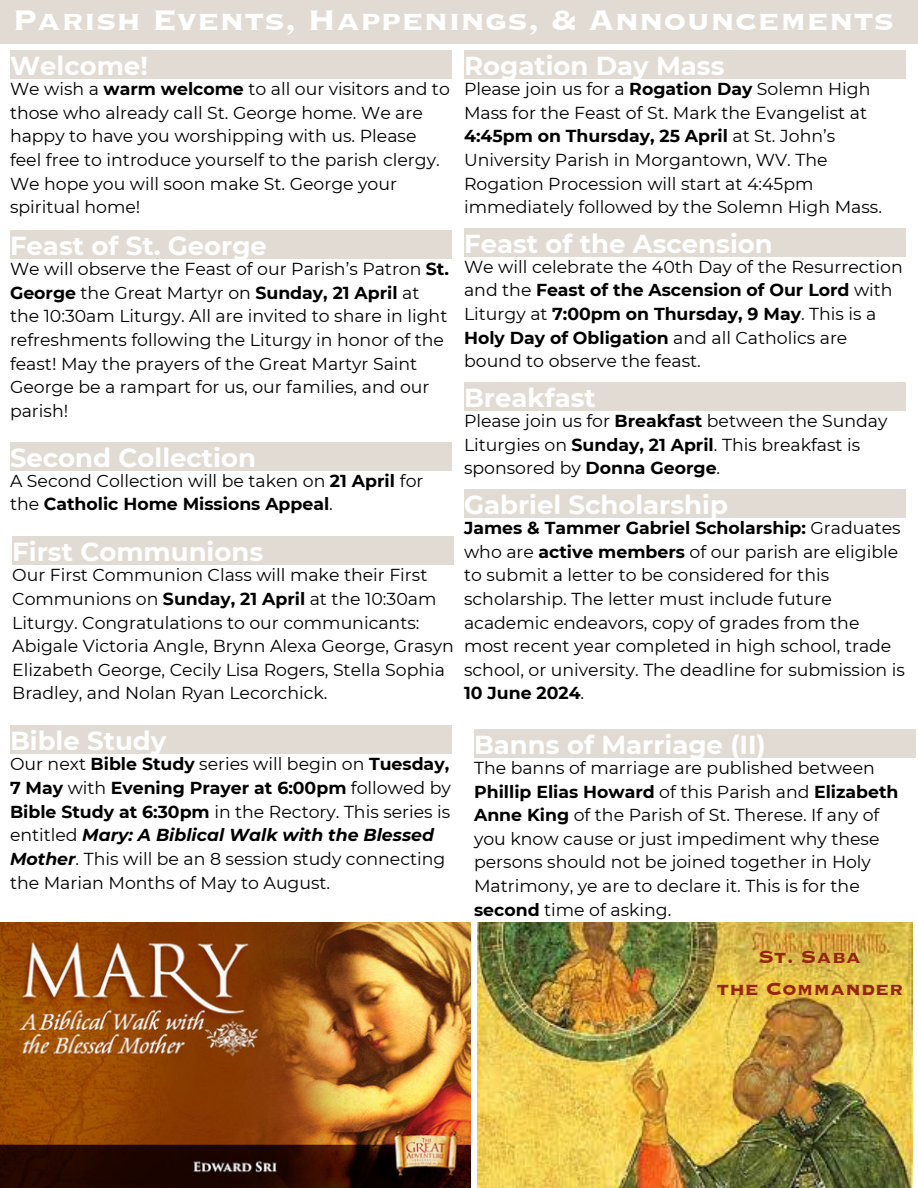
<style>
.page{position:relative;width:918px;height:1188px;background:#fff}
.page>*{position:absolute;margin:0;border:0;box-sizing:border-box;transform-origin:0 0}
.t1{font:36.75px "Copperplate Gothic LT Pro 33 BC";color:#fff}
.t2{font:700 25.95px "Montserrat";color:#fff}
.t3{font:23.1px/32.2px "Copperplate Gothic LT Pro 33 BC";color:#96250f;text-align:center}
.t4{font:17.25px/23.7px "Montserrat";color:#000}
.s1{font-weight:700}
.s2{font-weight:700;font-style:italic}
</style>
<div class="page">
<div style="left:0;top:0;width:918px;height:43px;background:#e1dbd3"></div>
<div style="left:10px;top:50px;width:442px;height:29px;background:#e1dbd3"></div>
<img style="left:478px;top:923px;width:434px;height:265px">
<div style="left:10px;top:442px;width:442px;height:28px;background:#e1dbd3"></div>
<div style="left:12px;top:537px;width:442px;height:28px;background:#e1dbd3"></div>
<div style="left:10px;top:231px;width:442px;height:28px;background:#e1dbd3"></div>
<div style="left:10px;top:726px;width:442px;height:28px;background:#e1dbd3"></div>
<div style="left:464px;top:50px;width:442px;height:29px;background:#e1dbd3"></div>
<div style="left:464px;top:228px;width:442px;height:29px;background:#e1dbd3"></div>
<div style="left:464px;top:382px;width:442px;height:29px;background:#e1dbd3"></div>
<img style="left:0;top:923px;width:470px;height:264px">
<div style="left:474px;top:729px;width:442px;height:29px;background:#e1dbd3"></div>
<div style="left:464px;top:489px;width:442px;height:29px;background:#e1dbd3"></div>
<p class="t1" style="left:12px;top:3px;width:883px">Parish Events, Happenings, &amp; Announcements</p>
<h1 class="t2" style="left:10px;top:50px;width:139px">Welcome!</h1>
<h2 class="t4" style="left:10px;top:77px;width:441px">We wish a <span class="s1">warm welcome</span> to all our visitors and to those who already call St. George home. We are happy to have you worshipping with us. Please feel free to introduce yourself to the parish clergy.<br>We hope you will soon make St. George your spiritual home!</h2>
<h2 class="t2" style="left:10px;top:230px;width:259px">Feast of St. George</h2>
<p class="t4" style="left:10px;top:257px;width:441px">We will observe the Feast of our Parish’s Patron <span class="s1">St.<br>George</span> the Great Martyr on <span class="s1">Sunday, 21 April</span> at the 10:30am Liturgy. All are invited to share in light refreshments following the Liturgy in honor of the feast! May the prayers of the Great Martyr Saint George be a rampart for us, our families, and our parish!</p>
<h2 class="t2" style="left:10px;top:441px;width:248px">Second Collection</h2>
<p class="t4" style="left:10px;top:469px;width:415px">A Second Collection will be taken on <span class="s1">21 April</span> for the <span class="s1">Catholic Home Missions Appeal</span>.</p>
<h2 class="t2" style="left:12px;top:536px;width:252px">First Communions</h2>
<p class="t4" style="left:12px;top:563px;width:443px">Our First Communion Class will make their First Communions on <span class="s1">Sunday, 21 April</span> at the 10:30am Liturgy. Congratulations to our communicants:<br>Abigale Victoria Angle, Brynn Alexa George, Grasyn Elizabeth George, Cecily Lisa Rogers, Stella Sophia Bradley, and Nolan Ryan Lecorchick.</p>
<h2 class="t2" style="left:10px;top:725px;width:158px">Bible Study</h2>
<p class="t4" style="left:10px;top:752px;width:442px">Our next <span class="s1">Bible Study</span> series will begin on <span class="s1">Tuesday, 7 May</span> with <span class="s1">Evening Prayer at 6:00pm</span> followed by <span class="s1">Bible Study at 6:30pm</span> in the Rectory. This series is entitled <span class="s2">Mary: A Biblical Walk with the Blessed Mother</span>. This will be an 8 session study connecting the Marian Months of May to August.</p>
<h2 class="t2" style="left:464px;top:50px;width:262px">Rogation Day Mass</h2>
<p class="t4" style="left:464px;top:77px;width:419px">Please join us for a <span class="s1">Rogation Day</span> Solemn High Mass for the Feast of St. Mark the Evangelist at <span class="s1">4:45pm on Thursday, 25 April</span> at St. John’s University Parish in Morgantown, WV. The Rogation Procession will start at 4:45pm immediately followed by the Solemn High Mass.</p>
<h2 class="t2" style="left:464px;top:228px;width:310px">Feast of the Ascension</h2>
<p class="t4" style="left:464px;top:255px;width:440px">We will celebrate the 40th Day of the Resurrection and the <span class="s1">Feast of the Ascension of Our Lord</span> with Liturgy at <span class="s1">7:00pm on Thursday, 9 May</span>. This is a <span class="s1">Holy Day of Obligation</span> and all Catholics are bound to observe the feast.</p>
<h2 class="t2" style="left:464px;top:382px;width:133px">Breakfast</h2>
<p class="t4" style="left:464px;top:409px;width:425px">Please join us for <span class="s1">Breakfast</span> between the Sunday<br>Liturgies on <span class="s1">Sunday, 21 April</span>. This breakfast is sponsored by <span class="s1">Donna George</span>.</p>
<p class="t2" style="left:464px;top:489px;width:265px">Gabriel Scholarship</p>
<h3 class="t4" style="left:464px;top:516px;width:442px"><span class="s1">James &amp; Tammer Gabriel Scholarship:</span> Graduates who are <span class="s1">active members</span> of our parish are eligible to submit a letter to be considered for this scholarship. The letter must include future academic endeavors, copy of grades from the most recent year completed in high school, trade school, or university. The deadline for submission is <span class="s1">10 June 2024</span>.</h3>
<h2 class="t2" style="left:474px;top:729px;width:293px">Banns of Marriage (II)</h2>
<p class="t4" style="left:474px;top:756px;width:426px">The banns of marriage are published between <span class="s1">Phillip Elias Howard</span> of this Parish and <span class="s1">Elizabeth Anne King</span> of the Parish of St. Therese. If any of you know cause or just impediment why these persons should not be joined together in Holy Matrimony, ye are to declare it. This is for the <span class="s1">second</span> time of asking.</p>
<p class="t3" style="left:716px;top:942px;width:188px">St. Saba<br>the Commander</p>
</div>
